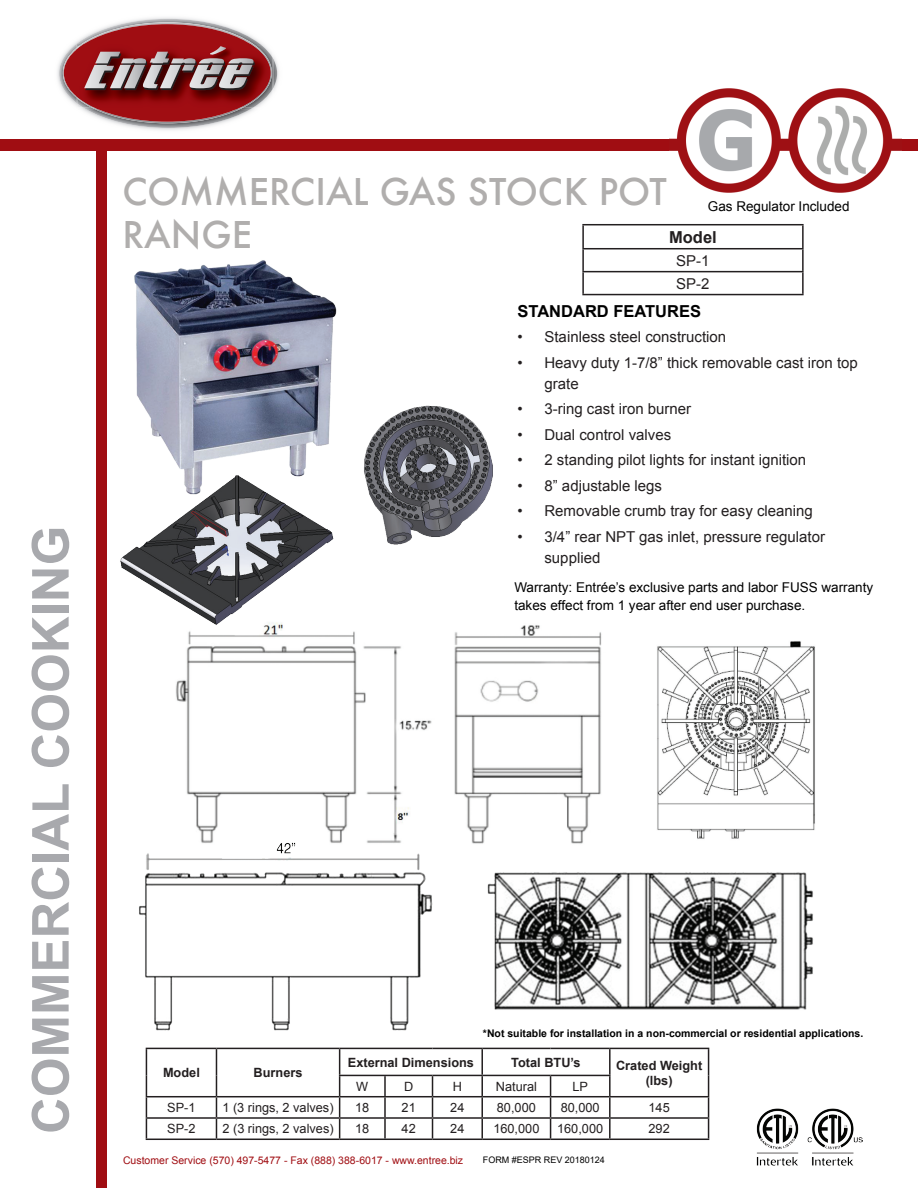
<style>
.page{position:relative;width:918px;height:1188px;background:#fff}
.page>*{position:absolute;margin:0;border:0;box-sizing:border-box;transform-origin:0 0}
.t1{font:700 51px "Arial";color:#a8a9ad}
.t2{font:500 36px/43.2px "Futura";color:#b0aead}
.t3{font:700 16.5px "Arial";color:#000}
.t4{font:700 16.5px "Arial";color:#231f20}
.t5{font:15px/21px "Arial";color:#231f20}
.t6{font:13.5px/18px "Arial";color:#000}
.t7{font:12.75px "Arial";color:#231f20}
.t8{font:700 12.75px "Arial";color:#231f20}
.t9{font:700 10.5px "Arial";color:#000}
.t10{font:10.5px "Arial";color:#a00d12}
.t11{font:9px "Arial";color:#000}
</style>
<div class="page">
<img style="left:57px;top:17px;width:222px;height:113px">
<img style="left:59px;top:19px;width:218px;height:109px">
<img style="left:63px;top:22px;width:190px;height:101px">
<div style="left:64px;top:24px;width:207px;height:98px;background:#a00d12;border-radius:50%"></div>
<img style="left:244px;top:57px;width:29px;height:52px">
<img style="left:271px;top:46px;width:1px;height:61px">
<svg style="left:78px;top:107px;width:19px;height:2px"></svg>
<img style="left:78px;top:46px;width:193px;height:61px">
<svg style="left:78px;top:45px;width:177px;height:45px"></svg>
<img style="left:210px;top:46px;width:16px;height:9px">
<img style="left:84px;top:52px;width:36px;height:36px">
<img style="left:110px;top:58px;width:33px;height:30px">
<img style="left:143px;top:52px;width:26px;height:36px">
<img style="left:160px;top:58px;width:29px;height:30px">
<img style="left:189px;top:58px;width:30px;height:30px">
<img style="left:219px;top:58px;width:35px;height:30px">
<img style="left:176px;top:625px;width:639px;height:219px">
<img style="left:120px;top:496px;width:220px;height:146px">
<svg style="left:584px;top:249px;width:218px;height:45px"></svg>
<hr style="left:582px;top:224px;width:222px;height:1px;background:#231f20">
<hr style="left:582px;top:225px;width:2px;height:23px;background:#231f20">
<hr style="left:802px;top:225px;width:2px;height:23px;background:#231f20">
<hr style="left:582px;top:248px;width:222px;height:1px;background:#231f20">
<hr style="left:582px;top:249px;width:2px;height:22px;background:#231f20">
<hr style="left:802px;top:249px;width:2px;height:22px;background:#231f20">
<hr style="left:582px;top:271px;width:222px;height:1px;background:#231f20">
<hr style="left:582px;top:272px;width:2px;height:22px;background:#231f20">
<hr style="left:802px;top:272px;width:2px;height:22px;background:#231f20">
<hr style="left:582px;top:294px;width:222px;height:1px;background:#231f20">
<img style="left:134px;top:260px;width:203px;height:236px">
<img style="left:364px;top:405px;width:129px;height:140px">
<hr style="left:433px;top:1048px;width:49px;height:1px;background:#231f20">
<hr style="left:481px;top:1049px;width:2px;height:26px;background:#231f20">
<hr style="left:609px;top:1049px;width:2px;height:26px;background:#231f20">
<hr style="left:339px;top:1075px;width:46px;height:1px;background:#231f20">
<hr style="left:385px;top:1075px;width:48px;height:1px;background:#231f20">
<hr style="left:384px;top:1076px;width:2px;height:20px;background:#231f20">
<hr style="left:433px;top:1075px;width:49px;height:1px;background:#231f20">
<hr style="left:482px;top:1075px;width:69px;height:1px;background:#231f20">
<hr style="left:481px;top:1076px;width:2px;height:20px;background:#231f20">
<hr style="left:551px;top:1075px;width:60px;height:1px;background:#231f20">
<hr style="left:609px;top:1076px;width:2px;height:20px;background:#231f20">
<hr style="left:146px;top:1096px;width:70px;height:1px;background:#231f20">
<hr style="left:216px;top:1096px;width:124px;height:1px;background:#231f20">
<hr style="left:340px;top:1096px;width:45px;height:1px;background:#231f20">
<hr style="left:385px;top:1096px;width:48px;height:1px;background:#231f20">
<hr style="left:384px;top:1097px;width:2px;height:20px;background:#231f20">
<hr style="left:433px;top:1096px;width:49px;height:1px;background:#231f20">
<hr style="left:482px;top:1096px;width:69px;height:1px;background:#231f20">
<hr style="left:481px;top:1097px;width:2px;height:20px;background:#231f20">
<hr style="left:551px;top:1096px;width:59px;height:1px;background:#231f20">
<hr style="left:610px;top:1096px;width:99px;height:1px;background:#231f20">
<hr style="left:609px;top:1097px;width:2px;height:20px;background:#231f20">
<hr style="left:146px;top:1117px;width:70px;height:2px;background:#231f20">
<svg style="left:146px;top:1050px;width:1px;height:89px"></svg>
<hr style="left:216px;top:1117px;width:124px;height:2px;background:#231f20">
<svg style="left:216px;top:1050px;width:1px;height:89px"></svg>
<hr style="left:340px;top:1117px;width:45px;height:2px;background:#231f20">
<svg style="left:339px;top:1050px;width:1px;height:89px"></svg>
<hr style="left:385px;top:1117px;width:48px;height:2px;background:#231f20">
<hr style="left:384px;top:1119px;width:2px;height:20px;background:#231f20">
<hr style="left:433px;top:1117px;width:49px;height:2px;background:#231f20">
<svg style="left:432px;top:1076px;width:1px;height:63px"></svg>
<hr style="left:482px;top:1117px;width:69px;height:2px;background:#231f20">
<hr style="left:481px;top:1119px;width:2px;height:20px;background:#231f20">
<hr style="left:551px;top:1117px;width:59px;height:2px;background:#231f20">
<svg style="left:550px;top:1076px;width:1px;height:63px"></svg>
<hr style="left:610px;top:1117px;width:99px;height:2px;background:#231f20">
<hr style="left:609px;top:1119px;width:2px;height:20px;background:#231f20">
<svg style="left:708px;top:1065px;width:1px;height:74px"></svg>
<hr style="left:146px;top:1139px;width:70px;height:1px;background:#231f20">
<hr style="left:216px;top:1139px;width:124px;height:1px;background:#231f20">
<hr style="left:340px;top:1139px;width:45px;height:1px;background:#231f20">
<hr style="left:385px;top:1139px;width:48px;height:1px;background:#231f20">
<hr style="left:433px;top:1139px;width:49px;height:1px;background:#231f20">
<hr style="left:482px;top:1139px;width:69px;height:1px;background:#231f20">
<hr style="left:551px;top:1139px;width:59px;height:1px;background:#231f20">
<hr style="left:610px;top:1139px;width:99px;height:1px;background:#231f20">
<img style="left:139px;top:833px;width:308px;height:217px">
<img style="left:480px;top:872px;width:333px;height:193px">
<div style="left:0;top:139px;width:918px;height:12px;background:#a00d12"></div>
<div style="left:96px;top:141px;width:10px;height:1047px;background:#a00d12"></div>
<img style="left:670px;top:89px;width:232px;height:104px">
<img style="left:756px;top:1108px;width:43px;height:58px">
<img style="left:808px;top:1108px;width:55px;height:58px">
<h1 class="t1" style="left:17px;top:1134px;width:610px;rotate:-90deg">COMMERCIAL COOKING</h1>
<p class="t2" style="left:122px;top:169px;width:546px">COMMERCIAL GAS STOCK POT<br>RANGE</p>
<p class="t6" style="left:708px;top:198px;width:143px">Gas Regulator Included</p>
<p class="t4" style="left:669px;top:226px;width:49px">Model</p>
<p class="t5" style="left:676px;top:250px;width:35px">SP-1</p>
<p class="t5" style="left:676px;top:273px;width:35px">SP-2</p>
<p class="t3" style="left:517px;top:300px;width:185px">STANDARD FEATURES</p>
<p class="t5" style="left:517px;top:326px;width:210px">• Stainless steel construction</p>
<p class="t5" style="left:544px;top:352px;width:315px;text-indent:-27px">• Heavy duty 1-7/8” thick removable cast iron top grate</p>
<p class="t5" style="left:517px;top:398px;width:175px">• 3-ring cast iron burner</p>
<p class="t5" style="left:517px;top:424px;width:155px">• Dual control valves</p>
<p class="t5" style="left:517px;top:449px;width:290px">• 2 standing pilot lights for instant ignition</p>
<p class="t5" style="left:517px;top:475px;width:146px">• 8” adjustable legs</p>
<p class="t5" style="left:517px;top:500px;width:297px">• Removable crumb tray for easy cleaning</p>
<p class="t5" style="left:544px;top:526px;width:282px;text-indent:-27px">• 3/4” rear NPT gas inlet, pressure regulator supplied</p>
<p class="t6" style="left:514px;top:579px;width:360px">Warranty: Entrée’s exclusive parts and labor FUSS warranty takes effect from 1 year after end user purchase.</p>
<p class="t8" style="left:163px;top:1064px;width:38px">Model</p>
<p class="t8" style="left:254px;top:1064px;width:50px">Burners</p>
<p class="t9" style="left:483px;top:1026px;width:382px">*Not suitable for installation in a non-commercial or residential applications.</p>
<p class="t8" style="left:348px;top:1054px;width:128px">External Dimensions</p>
<p class="t8" style="left:511px;top:1054px;width:71px">Total BTU’s</p>
<p class="t8" style="left:616px;top:1057px;width:88px">Crated Weight</p>
<p class="t7" style="left:356px;top:1078px;width:14px">W</p>
<p class="t8" style="left:646px;top:1072px;width:28px">(lbs)</p>
<p class="t7" style="left:404px;top:1078px;width:11px">D</p>
<p class="t7" style="left:453px;top:1078px;width:11px">H</p>
<p class="t7" style="left:496px;top:1078px;width:43px">Natural</p>
<p class="t7" style="left:572px;top:1078px;width:17px">LP</p>
<p class="t7" style="left:167px;top:1099px;width:30px">SP-1</p>
<p class="t7" style="left:222px;top:1099px;width:113px">1 (3 rings, 2 valves)</p>
<p class="t7" style="left:355px;top:1099px;width:16px">18</p>
<p class="t7" style="left:402px;top:1099px;width:16px">21</p>
<p class="t7" style="left:450px;top:1099px;width:16px">24</p>
<p class="t7" style="left:497px;top:1099px;width:40px">80,000</p>
<p class="t7" style="left:561px;top:1099px;width:40px">80,000</p>
<p class="t7" style="left:649px;top:1099px;width:23px">145</p>
<p class="t7" style="left:167px;top:1120px;width:30px">SP-2</p>
<p class="t7" style="left:222px;top:1120px;width:113px">2 (3 rings, 2 valves)</p>
<p class="t7" style="left:355px;top:1120px;width:16px">18</p>
<p class="t7" style="left:402px;top:1120px;width:16px">42</p>
<p class="t7" style="left:450px;top:1120px;width:16px">24</p>
<p class="t7" style="left:493px;top:1120px;width:48px">160,000</p>
<p class="t7" style="left:557px;top:1120px;width:48px">160,000</p>
<p class="t7" style="left:649px;top:1120px;width:23px">292</p>
<p class="t10" style="left:123px;top:1154px;width:342px">Customer Service (570) 497-5477 - Fax (888) 388-6017 - www.entree.biz</p>
<p class="t11" style="left:483px;top:1154px;width:124px">FORM #ESPR REV 20180124</p>
</div>
